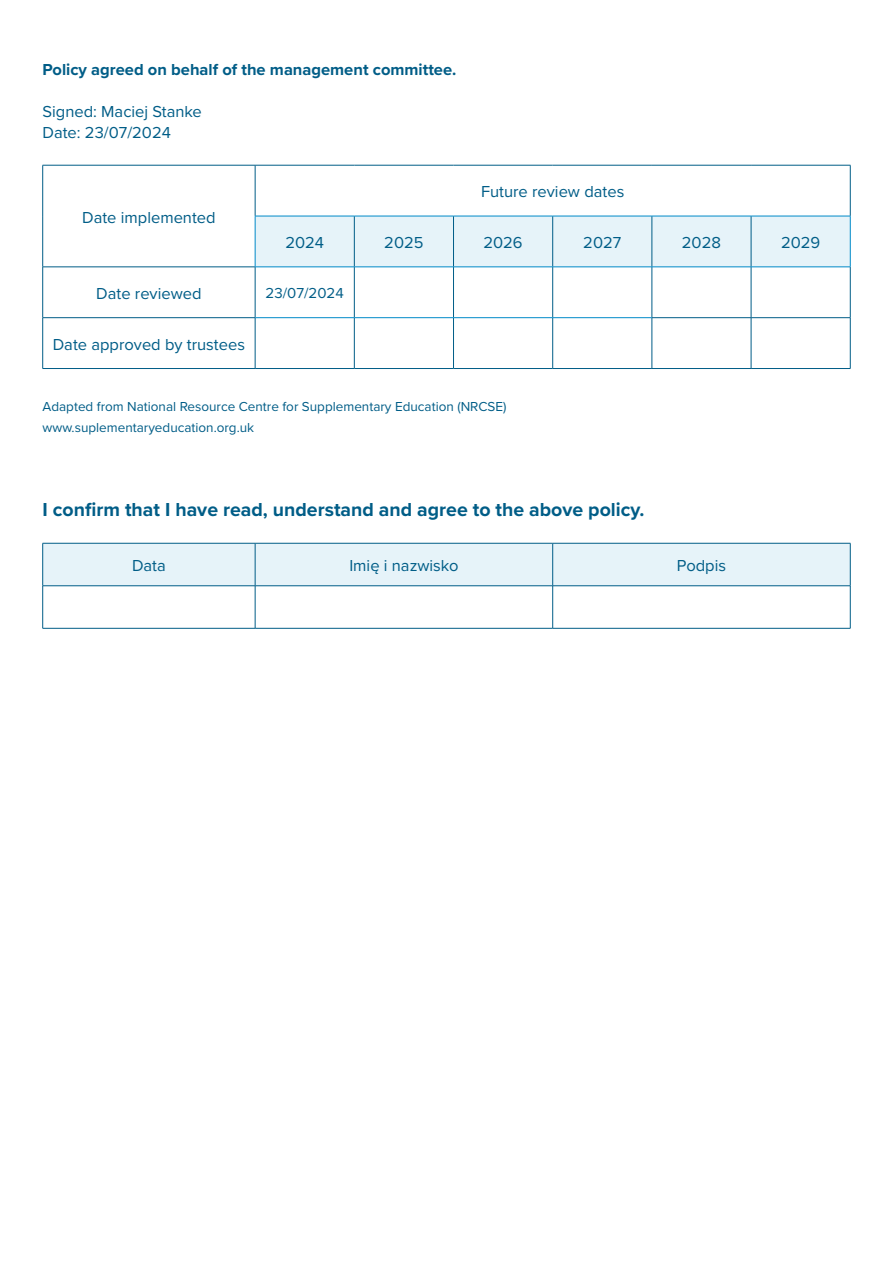
<style>
.page{position:relative;width:893px;height:1263px;background:#fff}
.page>*{position:absolute;margin:0;border:0;box-sizing:border-box;transform-origin:0 0}
.t1{font:700 19.5px "Proxima Nova";color:#005d87}
.t2{font:16.5px/21px "Proxima Nova";color:#005d87}
.t3{font:700 16.5px "Proxima Nova";color:#005d87}
.t4{font:15px "Proxima Nova";color:#005d87}
.t5{font:13.5px/21px "Proxima Nova";color:#005d87}
</style>
<div class="page">
<div style="left:256px;top:217px;width:594px;height:50px;background:#e6f3f9"></div>
<hr style="left:43px;top:165px;width:212px;height:1px;background:#005d87">
<hr style="left:42px;top:165px;width:1px;height:51px;background:#005d87">
<hr style="left:255px;top:165px;width:99px;height:1px;background:#005d87">
<hr style="left:255px;top:165px;width:1px;height:51px;background:#005d87">
<hr style="left:354px;top:165px;width:99px;height:1px;background:#005d87">
<hr style="left:453px;top:165px;width:100px;height:1px;background:#005d87">
<hr style="left:553px;top:165px;width:99px;height:1px;background:#005d87">
<hr style="left:652px;top:165px;width:99px;height:1px;background:#005d87">
<hr style="left:751px;top:165px;width:99px;height:1px;background:#005d87">
<hr style="left:850px;top:165px;width:1px;height:51px;background:#005d87">
<hr style="left:42px;top:216px;width:1px;height:51px;background:#005d87">
<hr style="left:354px;top:216px;width:1px;height:51px;background:#005d87">
<hr style="left:453px;top:216px;width:1px;height:51px;background:#005d87">
<hr style="left:552px;top:216px;width:1px;height:51px;background:#005d87">
<hr style="left:652px;top:216px;width:1px;height:51px;background:#005d87">
<hr style="left:751px;top:216px;width:1px;height:51px;background:#005d87">
<hr style="left:43px;top:267px;width:212px;height:1px;background:#005d87">
<hr style="left:42px;top:267px;width:1px;height:50px;background:#005d87">
<hr style="left:255px;top:267px;width:1px;height:50px;background:#005d87">
<hr style="left:354px;top:267px;width:1px;height:50px;background:#005d87">
<hr style="left:453px;top:267px;width:1px;height:50px;background:#005d87">
<hr style="left:552px;top:267px;width:1px;height:50px;background:#005d87">
<hr style="left:652px;top:267px;width:1px;height:50px;background:#005d87">
<hr style="left:751px;top:267px;width:1px;height:50px;background:#005d87">
<hr style="left:850px;top:267px;width:1px;height:50px;background:#005d87">
<hr style="left:43px;top:317px;width:212px;height:1px;background:#005d87">
<hr style="left:42px;top:318px;width:1px;height:50px;background:#005d87">
<hr style="left:255px;top:318px;width:1px;height:50px;background:#005d87">
<hr style="left:354px;top:318px;width:1px;height:50px;background:#005d87">
<hr style="left:453px;top:318px;width:1px;height:50px;background:#005d87">
<hr style="left:552px;top:318px;width:1px;height:50px;background:#005d87">
<hr style="left:652px;top:317px;width:99px;height:1px;background:#005d87">
<hr style="left:652px;top:318px;width:1px;height:50px;background:#005d87">
<hr style="left:751px;top:317px;width:99px;height:1px;background:#005d87">
<hr style="left:751px;top:318px;width:1px;height:50px;background:#005d87">
<hr style="left:850px;top:318px;width:1px;height:50px;background:#005d87">
<hr style="left:43px;top:368px;width:212px;height:1px;background:#005d87">
<hr style="left:255px;top:368px;width:99px;height:1px;background:#005d87">
<hr style="left:354px;top:368px;width:99px;height:1px;background:#005d87">
<hr style="left:453px;top:368px;width:100px;height:1px;background:#005d87">
<hr style="left:553px;top:368px;width:99px;height:1px;background:#005d87">
<hr style="left:652px;top:368px;width:99px;height:1px;background:#005d87">
<hr style="left:751px;top:368px;width:99px;height:1px;background:#005d87">
<hr style="left:255px;top:216px;width:99px;height:1px;background:#008ac8">
<hr style="left:255px;top:216px;width:1px;height:51px;background:#008ac8">
<hr style="left:354px;top:216px;width:99px;height:1px;background:#008ac8">
<hr style="left:453px;top:216px;width:100px;height:1px;background:#008ac8">
<hr style="left:553px;top:216px;width:99px;height:1px;background:#008ac8">
<hr style="left:652px;top:216px;width:99px;height:1px;background:#008ac8">
<hr style="left:751px;top:216px;width:99px;height:1px;background:#008ac8">
<hr style="left:850px;top:216px;width:1px;height:51px;background:#008ac8">
<hr style="left:255px;top:267px;width:99px;height:1px;background:#008ac8">
<hr style="left:354px;top:267px;width:99px;height:1px;background:#008ac8">
<hr style="left:453px;top:267px;width:100px;height:1px;background:#008ac8">
<hr style="left:553px;top:267px;width:99px;height:1px;background:#008ac8">
<hr style="left:652px;top:267px;width:99px;height:1px;background:#008ac8">
<hr style="left:751px;top:267px;width:99px;height:1px;background:#008ac8">
<hr style="left:255px;top:317px;width:99px;height:1px;background:#008ac8">
<hr style="left:354px;top:317px;width:99px;height:1px;background:#008ac8">
<hr style="left:453px;top:317px;width:100px;height:1px;background:#008ac8">
<hr style="left:553px;top:317px;width:99px;height:1px;background:#008ac8">
<div style="left:43px;top:544px;width:807px;height:41px;background:#e6f3f9"></div>
<hr style="left:43px;top:543px;width:212px;height:1px;background:#005d87">
<hr style="left:42px;top:543px;width:1px;height:43px;background:#005d87">
<hr style="left:255px;top:543px;width:298px;height:1px;background:#005d87">
<hr style="left:255px;top:543px;width:1px;height:43px;background:#005d87">
<hr style="left:553px;top:543px;width:297px;height:1px;background:#005d87">
<hr style="left:552px;top:543px;width:1px;height:43px;background:#005d87">
<hr style="left:850px;top:543px;width:1px;height:43px;background:#005d87">
<hr style="left:43px;top:585px;width:212px;height:1px;background:#005d87">
<hr style="left:42px;top:586px;width:1px;height:42px;background:#005d87">
<hr style="left:255px;top:585px;width:298px;height:1px;background:#005d87">
<hr style="left:255px;top:586px;width:1px;height:42px;background:#005d87">
<hr style="left:553px;top:585px;width:297px;height:1px;background:#005d87">
<hr style="left:552px;top:586px;width:1px;height:42px;background:#005d87">
<hr style="left:850px;top:586px;width:1px;height:42px;background:#005d87">
<hr style="left:43px;top:628px;width:212px;height:1px;background:#005d87">
<hr style="left:255px;top:628px;width:298px;height:1px;background:#005d87">
<hr style="left:553px;top:628px;width:297px;height:1px;background:#005d87">
<p class="t3" style="left:43px;top:57px;width:415px">Policy agreed on behalf of the management committee.</p>
<p class="t2" style="left:43px;top:100px;width:161px">Signed: Maciej Stanke<br>Date: 23/07/2024</p>
<p class="t2" style="left:82px;top:206px;width:135px">Date implemented</p>
<p class="t2" style="left:481px;top:180px;width:145px">Future review dates</p>
<p class="t2" style="left:285px;top:231px;width:40px">2024</p>
<p class="t2" style="left:384px;top:231px;width:41px">2025</p>
<p class="t2" style="left:483px;top:231px;width:41px">2026</p>
<p class="t2" style="left:583px;top:231px;width:39px">2027</p>
<p class="t2" style="left:682px;top:231px;width:41px">2028</p>
<p class="t2" style="left:781px;top:231px;width:41px">2029</p>
<p class="t2" style="left:96px;top:282px;width:107px">Date reviewed</p>
<p class="t4" style="left:266px;top:282px;width:80px">23/07/2024</p>
<p class="t2" style="left:53px;top:333px;width:194px">Date approved by trustees</p>
<p class="t5" style="left:43px;top:395px;width:465px">Adapted from National Resource Centre for Supplementary Education (NRCSE) www.suplementaryeducation.org.uk</p>
<p class="t1" style="left:43px;top:495px;width:603px">I confirm that I have read, understand and agree to the above policy.</p>
<p class="t2" style="left:132px;top:554px;width:35px">Data</p>
<p class="t2" style="left:349px;top:554px;width:111px">Imię i nazwisko</p>
<p class="t2" style="left:677px;top:554px;width:51px">Podpis</p>
</div>
